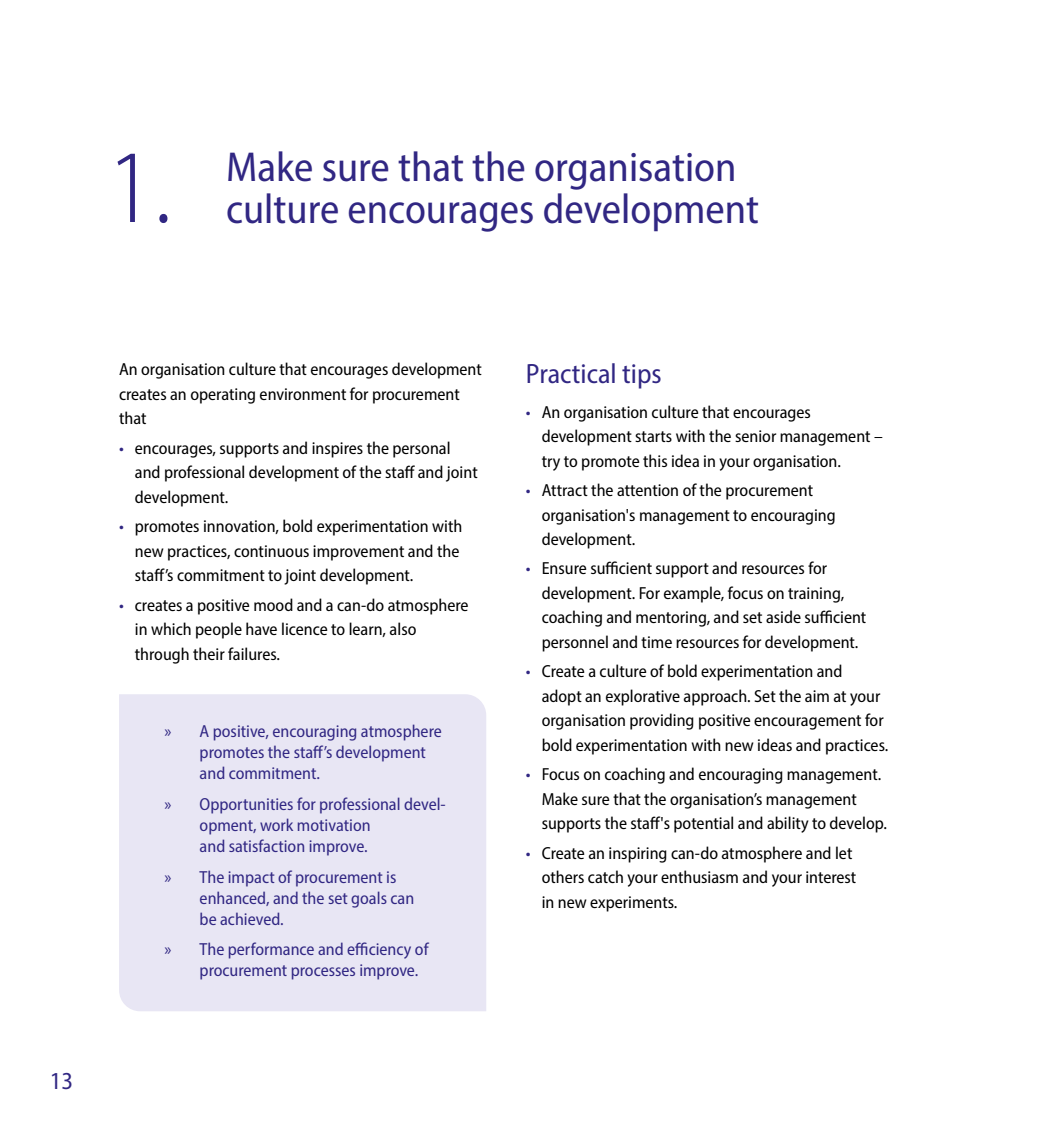
<style>
.page{position:relative;width:1042px;height:1141px;background:#fff}
.page>*{position:absolute;margin:0;border:0;box-sizing:border-box;transform-origin:0 0}
.h3_22lista{font:300 semi-condensed 105px "Myriad Pro";color:#312783}
.h3_22lista-2{font:semi-condensed 42px "Myriad Pro";color:#312783}
.väliotsikko{font:semi-condensed 28px "Myriad Pro";color:#312783}
.t1{font:semi-condensed 24.5px "Myriad Pro";color:#312783}
.leipis{font:semi-condensed 17.5px/24.5px "Myriad Pro";color:#000}
.t2{font:semi-condensed 17.5px/21px "Myriad Pro";color:#312783}
.s1{color:#312783}
</style>
<div class="page">
<div style="left:119px;top:694px;width:367px;height:317px;background:#e8e6f4"></div>
<h3 class="h3_22lista" style="left:107px;top:124px;width:67px">1.</h3>
<h3 class="h3_22lista-2" style="left:226px;top:141px;width:512px">Make sure that the organisation</h3>
<h3 class="h3_22lista-2" style="left:226px;top:183px;width:534px">culture encourages development</h3>
<h3 class="t1" style="left:50px;top:1065px;width:25px">13</h3>
<p class="leipis" style="left:119px;top:357px;width:364px">An organisation culture that encourages development creates an operating environment for procurement that</p>
<p class="leipis" style="left:135px;top:435px;width:344px;text-indent:-16px"><span class="s1">•</span> encourages, supports and inspires the personal and professional development of the staff and joint development.</p>
<p class="leipis" style="left:135px;top:514px;width:329px;text-indent:-16px"><span class="s1">•</span> promotes innovation, bold experimentation with new practices, continuous improvement and the staff’s commitment to joint development.</p>
<p class="leipis" style="left:135px;top:592px;width:335px;text-indent:-16px"><span class="s1">•</span> creates a positive mood and a can-do atmosphere in which people have licence to learn, also through their failures.</p>
<p class="t2" style="left:200px;top:720px;width:244px;text-indent:-35px">» A positive, encouraging atmosphere promotes the staff’s development and commitment.</p>
<p class="t2" style="left:200px;top:793px;width:248px;text-indent:-35px">» Opportunities for professional devel&shy;opment, work motivation<br>and satisfaction improve.</p>
<p class="t2" style="left:200px;top:866px;width:216px;text-indent:-35px">» The impact of procurement is enhanced, and the set goals can be achieved.</p>
<p class="t2" style="left:200px;top:939px;width:230px;text-indent:-35px">» The performance and efficiency of procurement processes improve.</p>
<p class="väliotsikko" style="left:526px;top:357px;width:137px">Practical tips</p>
<p class="leipis" style="left:542px;top:399px;width:342px;text-indent:-16px"><span class="s1">•</span> An organisation culture that encourages development starts with the senior management – try to promote this idea in your organisation.</p>
<p class="leipis" style="left:542px;top:478px;width:296px;text-indent:-16px"><span class="s1">•</span> Attract the attention of the procurement organisation's management to encouraging development.</p>
<p class="leipis" style="left:542px;top:556px;width:326px;text-indent:-16px"><span class="s1">•</span> Ensure sufficient support and resources for development. For example, focus on training, coaching and mentoring, and set aside sufficient personnel and time resources for development.</p>
<p class="leipis" style="left:542px;top:659px;width:348px;text-indent:-16px"><span class="s1">•</span> Create a culture of bold experimentation and<br>adopt an explorative approach. Set the aim at your organisation providing positive encouragement for bold experimentation with new ideas and practices.</p>
<p class="leipis" style="left:542px;top:762px;width:347px;text-indent:-16px"><span class="s1">•</span> Focus on coaching and encouraging management.<br>Make sure that the organisation’s management supports the staff's potential and ability to develop.</p>
<p class="leipis" style="left:542px;top:841px;width:316px;text-indent:-16px"><span class="s1">•</span> Create an inspiring can-do atmosphere and let others catch your enthusiasm and your interest in new experiments.</p>
</div>
